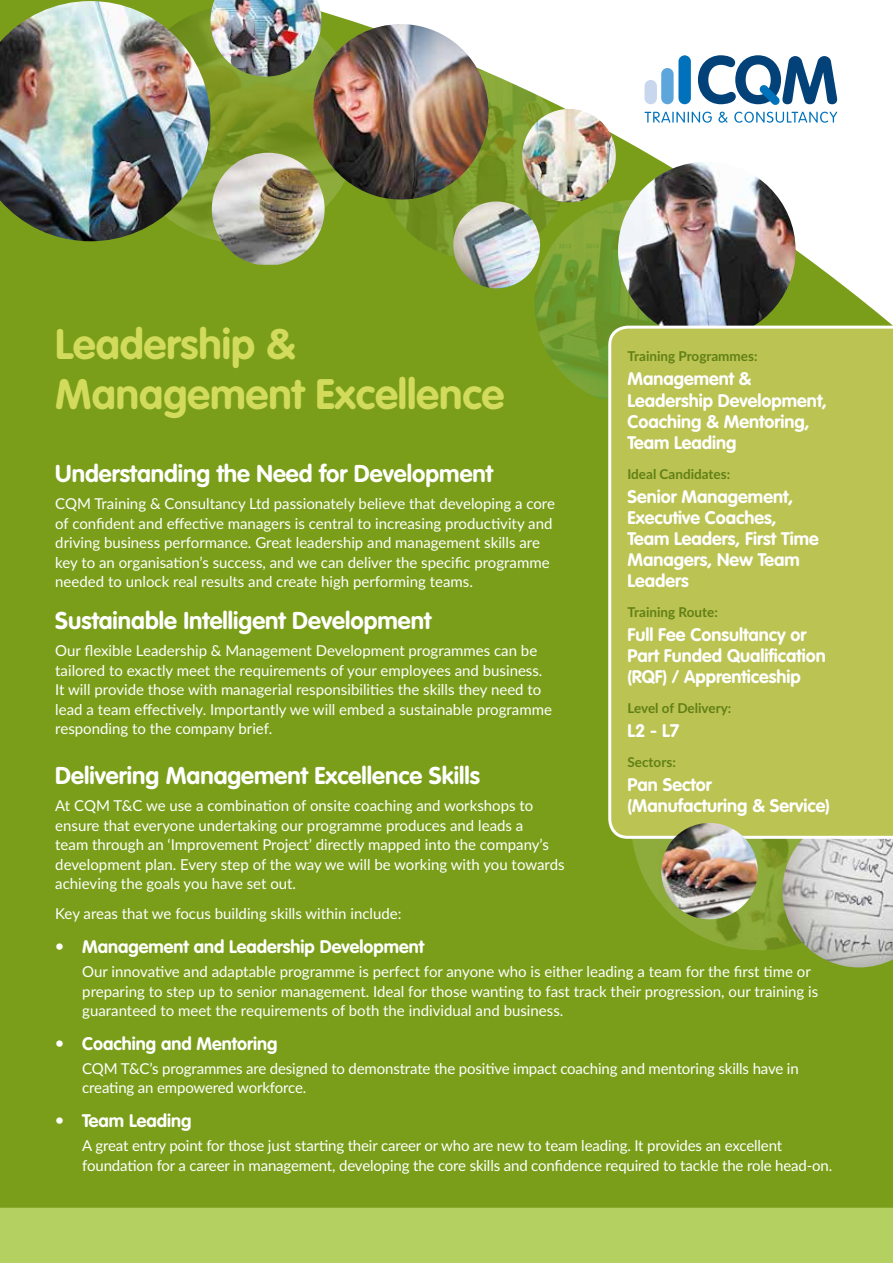
<style>
.page{position:relative;width:893px;height:1263px;background:#7a9e1a}
.page>*{position:absolute;margin:0;border:0;box-sizing:border-box;transform-origin:0 0}
.t1{font:700 42px/50.4px "VAG Rounded";color:#d2db5c}
.t2{font:700 24px "VAG Rounded";color:#fff}
.t3{font:700 18px/21px "VAG Rounded";color:#fff}
.t4{font:15px/19.5px "Lato";color:#fff}
.t5{font:700 13.5px "Lato";color:#618015}
</style>
<div class="page">
<img style="left:632px;top:839px;width:150px;height:111px">
<img style="left:541px;top:338px;width:67px;height:61px">
<img style="left:782px;top:839px;width:111px;height:128px">
<svg style="left:83px;top:0;width:810px;height:338px"></svg>
<img style="left:618px;top:162px;width:178px;height:177px;border-radius:89px">
<div style="left:608px;top:326px;width:285px;height:513px;background:#bbc353"></div>
<div style="left:0;top:1208px;width:893px;height:55px;background:#b4d060"></div>
<img style="left:0;top:1px;width:210px;height:240px">
<img style="left:210px;top:0;width:111px;height:77px">
<img style="left:301px;top:24px;width:200px;height:176px">
<img style="left:656px;top:823px;width:108px;height:103px">
<img style="left:205px;top:153px;width:126px;height:112px">
<img style="left:519px;top:109px;width:101px;height:97px">
<svg style="left:645px;top:112px;width:67px;height:11px"></svg>
<svg style="left:718px;top:112px;width:9px;height:11px"></svg>
<svg style="left:734px;top:112px;width:103px;height:11px"></svg>
<svg style="left:698px;top:55px;width:139px;height:50px"></svg>
<div style="left:645px;top:80px;width:12px;height:24px;background:#c8d7ed;border-radius:6px"></div>
<div style="left:661px;top:68px;width:13px;height:36px;background:#5ca6dc;border-radius:6px"></div>
<div style="left:678px;top:55px;width:13px;height:49px;background:#0072bb;border-radius:6px"></div>
<h1 class="t1" style="left:55px;top:320px;width:451px">Leadership &amp;<br>Management Excellence</h1>
<h2 class="t2" style="left:55px;top:460px;width:439px">Understanding the Need for Development</h2>
<p class="t4" style="left:55px;top:493px;width:501px">CQM Training &amp; Consultancy Ltd passionately believe that developing a core of confident and effective managers is central to increasing productivity and driving business performance. Great leadership and management skills are key to an organisation’s success, and we can deliver the specific programme needed to unlock real results and create high performing teams.</p>
<h2 class="t2" style="left:55px;top:607px;width:377px">Sustainable Intelligent Development</h2>
<p class="t4" style="left:55px;top:640px;width:498px">Our flexible Leadership &amp; Management Development programmes can be tailored to exactly meet the requirements of your employees and business.<br>It will provide those with managerial responsibilities the skills they need to lead a team effectively. Importantly we will embed a sustainable programme responding to the company brief.</p>
<h2 class="t2" style="left:55px;top:761px;width:426px">Delivering Management Excellence Skills</h2>
<p class="t4" style="left:55px;top:795px;width:511px">At CQM T&amp;C we use a combination of onsite coaching and workshops to ensure that everyone undertaking our programme produces and leads a<br>team through an ‘Improvement Project’ directly mapped into the company’s development plan. Every step of the way we will be working with you towards achieving the goals you have set out.</p>
<p class="t4" style="left:55px;top:903px;width:348px">Key areas that we focus building skills within include:</p>
<p class="t5" style="left:627px;top:347px;width:131px">Training Programmes:</p>
<p class="t3" style="left:627px;top:369px;width:201px">Management &amp;<br>Leadership Development,<br>Coaching &amp; Mentoring,<br>Team Leading</p>
<p class="t5" style="left:627px;top:464px;width:104px">Ideal Candidates:</p>
<p class="t3" style="left:627px;top:486px;width:193px">Senior Management,<br>Executive Coaches,<br>Team Leaders, First Time<br>Managers, New Team<br>Leaders</p>
<p class="t5" style="left:627px;top:602px;width:92px">Training Route:</p>
<p class="t3" style="left:627px;top:625px;width:200px">Full Fee Consultancy or<br>Part Funded Qualification (RQF) / Apprenticeship</p>
<p class="t5" style="left:627px;top:698px;width:105px">Level of Delivery:</p>
<p class="t3" style="left:627px;top:721px;width:54px">L2 - L7</p>
<p class="t5" style="left:627px;top:752px;width:50px">Sectors:</p>
<p class="t3" style="left:627px;top:775px;width:204px">Pan Sector (Manufacturing &amp; Service)</p>
<p class="t3" style="left:55px;top:937px;width:370px">• Management and Leadership Development</p>
<p class="t4" style="left:82px;top:961px;width:737px">Our innovative and adaptable programme is perfect for anyone who is either leading a team for the first time or preparing to step up to senior management. Ideal for those wanting to fast track their progression, our training is guaranteed to meet the requirements of both the individual and business.</p>
<p class="t3" style="left:55px;top:1034px;width:224px">• Coaching and Mentoring</p>
<p class="t4" style="left:82px;top:1058px;width:718px">CQM T&amp;C’s programmes are designed to demonstrate the positive impact coaching and mentoring skills have in creating an empowered workforce.</p>
<p class="t3" style="left:55px;top:1111px;width:138px">• Team Leading</p>
<p class="t4" style="left:82px;top:1135px;width:751px">A great entry point for those just starting their career or who are new to team leading. It provides an excellent foundation for a career in management, developing the core skills and confidence required to tackle the role head-on.</p>
</div>
